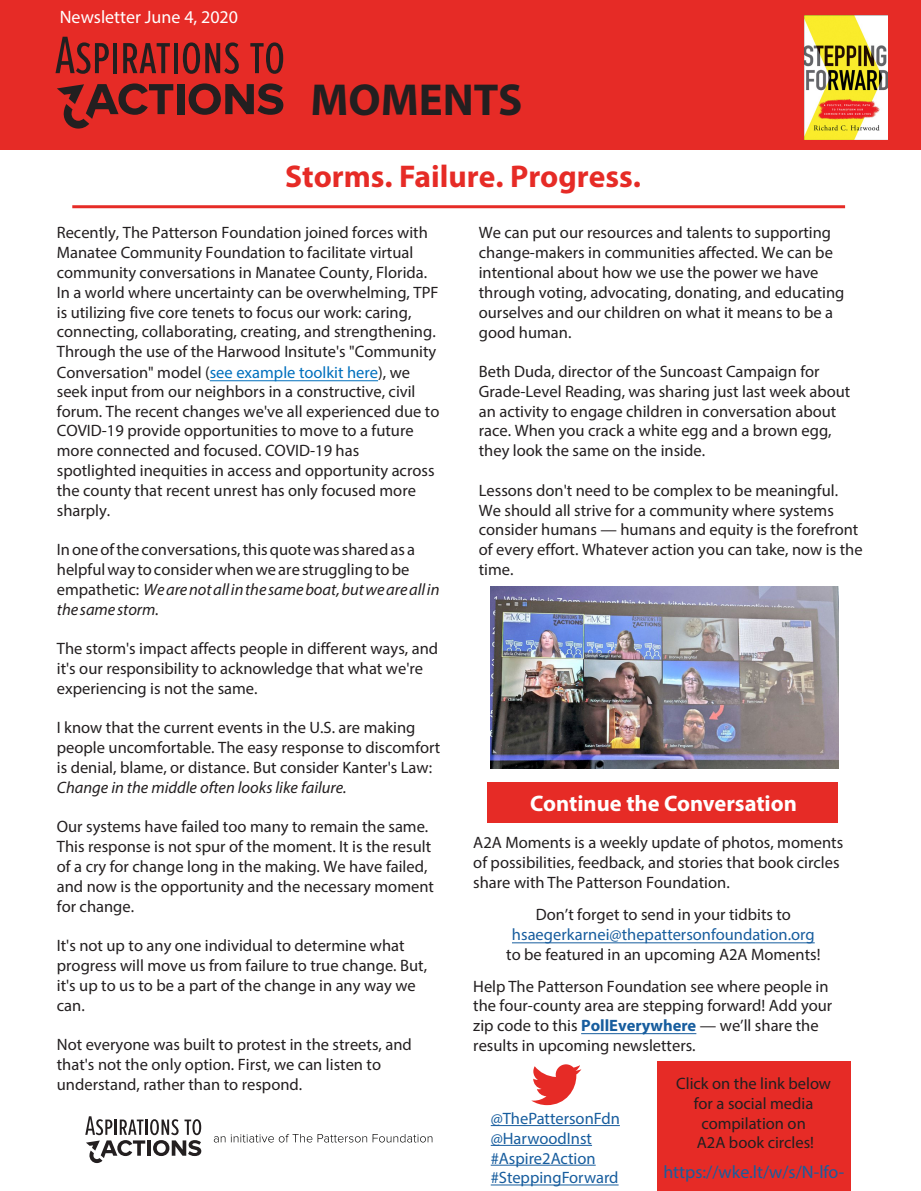
<style>
.page{position:relative;width:921px;height:1191px;background:#fff}
.page>*{position:absolute;margin:0;border:0;box-sizing:border-box;transform-origin:0 0}
.t1{font:700 45px "Myriad Pro";color:#231f20}
.t2{font:700 31.5px "Myriad Pro";color:#e62b26}
.t3{font:700 22.5px "Myriad Pro";color:#fff}
.t4{font:18px "Myriad Pro";color:#175d9e}
.t5{font:18px "Myriad Pro";color:#fff}
.t6{font:16.5px/19.8px "Myriad Pro";color:#231f20}
.t7{font:16.5px "Myriad Pro";color:#175d9e}
.s1{color:#0070bd}
.s2{font-style:italic}
.s3{color:#175d9e}
.s4{font-weight:700;color:#175d9e}
</style>
<div class="page">
<div style="left:657px;top:1061px;width:193px;height:130px;background:#e62b26"></div>
<div style="left:0;top:0;width:921px;height:150px;background:#e62b26"></div>
<img style="left:805px;top:15px;width:83px;height:124px">
<svg style="left:56px;top:37px;width:53px;height:37px"></svg>
<hr style="left:113px;top:43px;width:4px;height:30px;background:#231f20">
<svg style="left:123px;top:43px;width:47px;height:30px"></svg>
<hr style="left:174px;top:43px;width:4px;height:30px;background:#231f20">
<svg style="left:183px;top:42px;width:56px;height:32px"></svg>
<svg style="left:250px;top:42px;width:33px;height:32px"></svg>
<div style="left:177px;top:84px;width:7px;height:30px;background:#231f20"></div>
<svg style="left:189px;top:83px;width:94px;height:32px"></svg>
<svg style="left:57px;top:83px;width:116px;height:46px"></svg>
<hr style="left:72px;top:205px;width:773px;height:3px;background:#e62b26">
<div style="left:488px;top:783px;width:350px;height:40px;background:#e62b26"></div>
<svg style="left:531px;top:1064px;width:50px;height:41px"></svg>
<hr style="left:491px;top:1125px;width:129px;height:1px;background:#175d9e">
<hr style="left:491px;top:1145px;width:101px;height:1px;background:#175d9e">
<hr style="left:491px;top:1165px;width:105px;height:1px;background:#175d9e">
<hr style="left:491px;top:1185px;width:128px;height:1px;background:#175d9e">
<svg style="left:85px;top:1116px;width:116px;height:47px"></svg>
<svg style="left:214px;top:1136px;width:11px;height:7px"></svg>
<svg style="left:231px;top:1134px;width:81px;height:9px"></svg>
<svg style="left:318px;top:1134px;width:49px;height:9px"></svg>
<svg style="left:373px;top:1134px;width:59px;height:9px"></svg>
<img style="left:491px;top:587px;width:347px;height:181px">
<hr style="left:210px;top:380px;width:168px;height:1px;background:#0070bd">
<hr style="left:512px;top:942px;width:303px;height:1px;background:#175d9e">
<hr style="left:581px;top:1033px;width:115px;height:1px;background:#175d9e">
<p class="t5" style="left:60px;top:5px;width:180px">Newsletter June 4, 2020</p>
<p class="t1" style="left:310px;top:70px;width:214px">MOMENTS</p>
<p class="t2" style="left:285px;top:156px;width:357px">Storms. Failure. Progress.</p>
<p class="t6" style="left:57px;top:223px;width:384px">Recently, The Patterson Foundation joined forces with Manatee Community Foundation to facilitate virtual community conversations in Manatee County, Florida.<br>In a world where uncertainty can be overwhelming, TPF is utilizing five core tenets to focus our work: caring, connecting, collaborating, creating, and strengthening.<br>Through the use of the Harwood Insitute's "Community Conversation" model (<span class="s1">see example toolkit here</span>), we seek input from our neighbors in a constructive, civil forum. The recent changes we've all experienced due to COVID-19 provide opportunities to move to a future more connected and focused. COVID-19 has spotlighted inequities in access and opportunity across the county that recent unrest has only focused more sharply.</p>
<p class="t6" style="left:57px;top:539px;width:384px">In one of the conversations, this quote was shared as a helpful way to consider when we are struggling to be empathetic: <span class="s2">We are not all in the same boat, but we are all in the same storm.</span></p>
<p class="t6" style="left:57px;top:638px;width:383px">The storm's impact affects people in different ways, and it's our responsibility to acknowledge that what we're experiencing is not the same.</p>
<p class="t6" style="left:57px;top:718px;width:385px">I know that the current events in the U.S. are making people uncomfortable. The easy response to discomfort is denial, blame, or distance. But consider Kanter's Law:<br><span class="s2">Change in the middle often looks like failure.</span></p>
<p class="t6" style="left:57px;top:817px;width:379px">Our systems have failed too many to remain the same.<br>This response is not spur of the moment. It is the result of a cry for change long in the making. We have failed, and now is the opportunity and the necessary moment for change.</p>
<p class="t6" style="left:57px;top:935px;width:372px">It's not up to any one individual to determine what progress will move us from failure to true change. But, it's up to us to be a part of the change in any way we can.</p>
<p class="t6" style="left:57px;top:1034px;width:357px">Not everyone was built to protest in the streets, and that's not the only option. First, we can listen to understand, rather than to respond.</p>
<p class="t6" style="left:479px;top:223px;width:367px">We can put our resources and talents to supporting change-makers in communities affected. We can be intentional about how we use the power we have through voting, advocating, donating, and educating ourselves and our children on what it means to be a good human.</p>
<p class="t6" style="left:479px;top:361px;width:373px">Beth Duda, director of the Suncoast Campaign for Grade-Level Reading, was sharing just last week about an activity to engage children in conversation about race. When you crack a white egg and a brown egg, they look the same on the inside.</p>
<p class="t6" style="left:479px;top:480px;width:385px">Lessons don't need to be complex to be meaningful.<br>We should all strive for a community where systems consider humans — humans and equity is the forefront of every effort. Whatever action you can take, now is the time.</p>
<p class="t3" style="left:530px;top:789px;width:268px">Continue the Conversation</p>
<p class="t6" style="left:473px;top:832px;width:371px">A2A Moments is a weekly update of photos, moments of possibilities, feedback, and stories that book circles share with The Patterson Foundation.</p>
<p class="t6" style="left:506px;top:904px;width:316px;text-align:center">Don’t forget to send in your tidbits to <span class="s3">hsaegerkarnei@thepattersonfoundation.org </span>to be featured in an upcoming A2A Moments!</p>
<p class="t6" style="left:473px;top:976px;width:361px">Help The Patterson Foundation see where people in the four-county area are stepping forward! Add your zip code to this <span class="s4">PollEverywhere</span> — we’ll share the results in upcoming newsletters.</p>
<p class="t6" style="left:676px;top:1073px;width:156px;text-align:center">Click on the link below for a social media compilation on<br>A2A book circles!</p>
<p class="t4" style="left:663px;top:1160px;width:182px">https://wke.lt/w/s/N-lfo-</p>
<p class="t7" style="left:491px;top:1108px;width:131px">@ThePattersonFdn</p>
<p class="t7" style="left:491px;top:1128px;width:103px">@HarwoodInst</p>
<p class="t7" style="left:491px;top:1148px;width:106px">#Aspire2Action</p>
<p class="t7" style="left:491px;top:1168px;width:129px">#SteppingForward</p>
</div>
